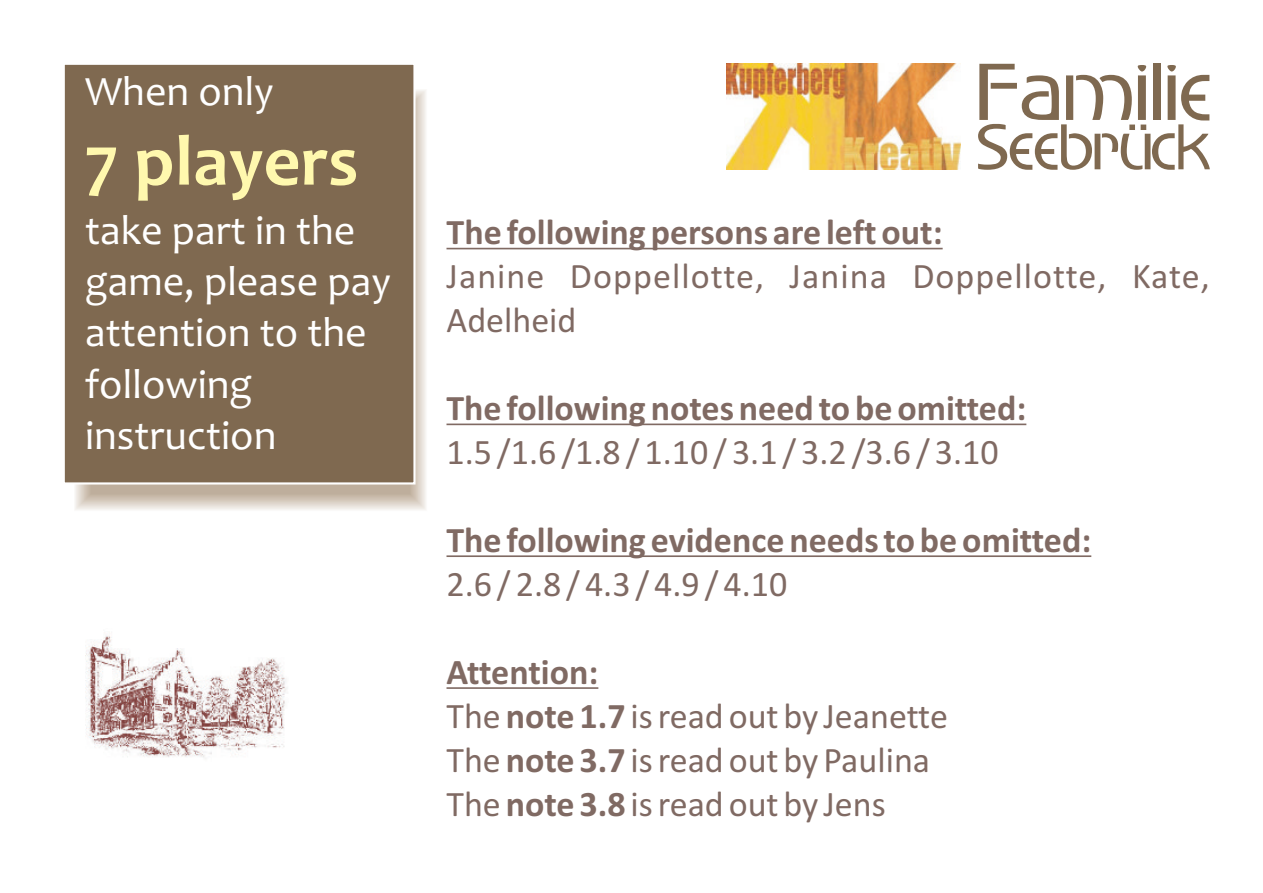
<style>
.page{position:relative;width:1263px;height:893px;background:#fff}
.page>*{position:absolute;margin:0;border:0;box-sizing:border-box;transform-origin:0 0}
.t1{font:700 72px "Candara";color:#fff8ae}
.t2{font:70.2px "Madison Avenue";letter-spacing:.025em;color:#7f6950}
.t3{font:56.1px "Madison Avenue";color:#7f6950}
.t4{font:42px/51.3px "Candara";color:#fff}
.t5{font:36px/44px "Calibri";color:#806a63}
.t6{font:700 36px "Calibri";color:#806a63}
.t7{font:36px/44px "Calibri";letter-spacing:.03em;color:#806a63}
.s1{font-weight:700}
</style>
<div class="page">
<img style="left:726px;top:64px;width:234px;height:105px">
<img style="left:85px;top:635px;width:201px;height:123px">
<hr style="left:446px;top:248px;width:497px;height:1px;background:#806a63">
<hr style="left:446px;top:424px;width:580px;height:1px;background:#806a63">
<hr style="left:446px;top:555px;width:645px;height:2px;background:#806a63">
<hr style="left:446px;top:687px;width:152px;height:2px;background:#806a63">
<div style="left:64px;top:64px;width:353px;height:422px;background:#7f6950"></div>
<p class="t4" style="left:85px;top:70px;width:190px">When only</p>
<h1 class="t1" style="left:85px;top:132px;width:275px">7 players</h1>
<p class="t4" style="left:85px;top:209px;width:307px">take part in the game, please pay attention to the following instruction</p>
<h2 class="t2" style="left:978px;top:64px;width:236px">Familie</h2>
<h3 class="t3" style="left:978px;top:124px;width:236px">Seebrück</h3>
<p class="t6" style="left:446px;top:217px;width:498px">The following persons are left out:</p>
<p class="t7" style="left:446px;top:257px;width:765px">Janine Doppellotte, Janina Doppellotte, Kate,<br>Adelheid</p>
<p class="t6" style="left:446px;top:393px;width:581px">The following notes need to be omitted:</p>
<p class="t5" style="left:446px;top:433px;width:554px">1.5 /1.6 /1.8 / 1.10 / 3.1 / 3.2 /3.6 / 3.10</p>
<p class="t6" style="left:446px;top:525px;width:646px">The following evidence needs to be omitted:</p>
<p class="t5" style="left:446px;top:565px;width:342px">2.6 / 2.8 / 4.3 / 4.9 / 4.10</p>
<p class="t5" style="left:446px;top:653px;width:503px"><span class="s1">Attention:<br></span>The <span class="s1">note 1.7</span> is read out by Jeanette<br>The <span class="s1">note 3.7</span> is read out by Paulina<br>The <span class="s1">note 3.8</span> is read out by Jens</p>
</div>
